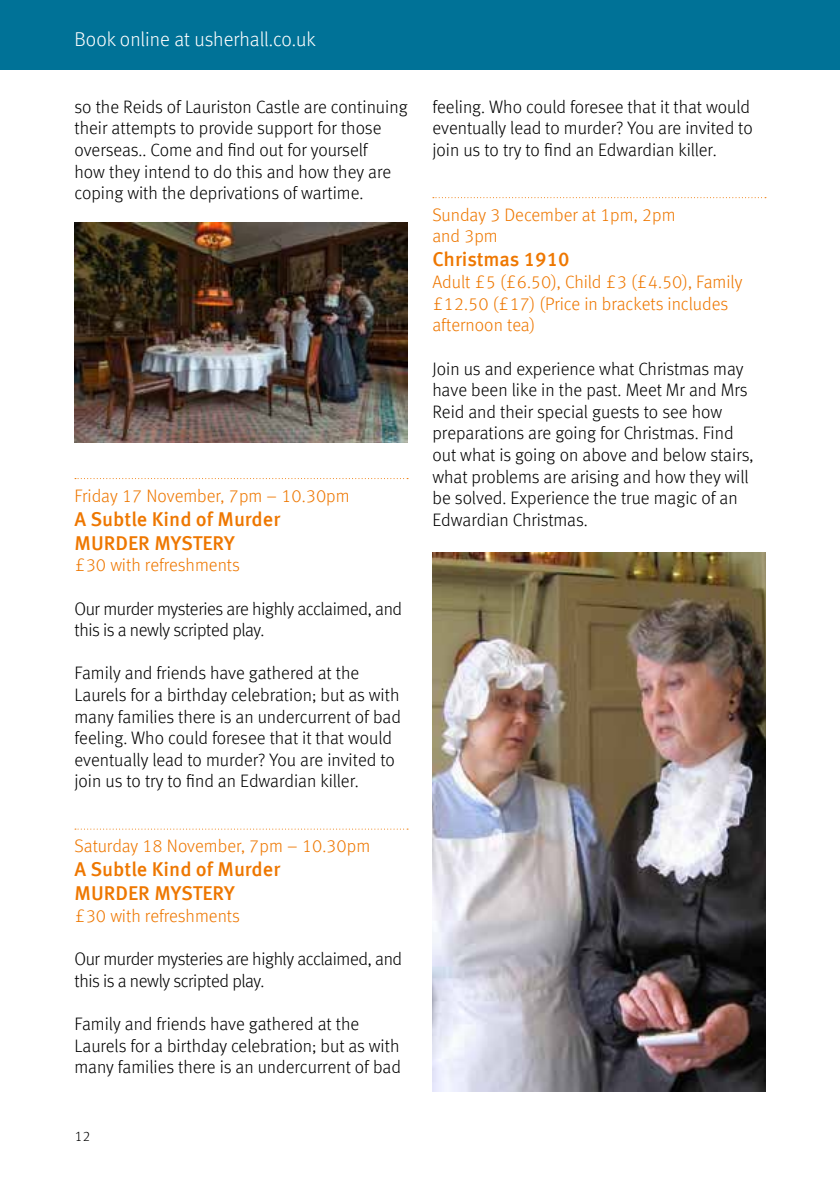
<style>
.page{position:relative;width:840px;height:1191px;background:#fff}
.page>*{position:absolute;margin:0;border:0;box-sizing:border-box;transform-origin:0 0}
.t1{font:500 20px/24px "Meta Offc Pro";color:#e70}
.t2{font:300 20px "Meta Offc Pro";color:#fff}
.t3{font:300 18px/21.6px "Meta Offc Pro";color:#000}
.t4{font:300 18px/21.6px "Meta Offc Pro";color:#e70}
.t5{font:300 18px/21.6px "Meta Offc Pro";letter-spacing:-.02em;color:#000}
.t6{font:300 14px "Meta Offc Pro";color:#000}
</style>
<div class="page">
<div style="left:0;top:0;width:839px;height:69px;background:#007297"></div>
<svg style="left:75px;top:478px;width:333px;height:1px"></svg>
<svg style="left:75px;top:828px;width:333px;height:1px"></svg>
<svg style="left:432px;top:197px;width:333px;height:1px"></svg>
<img style="left:74px;top:223px;width:333px;height:220px">
<img style="left:432px;top:553px;width:333px;height:538px">
<p class="t2" style="left:74px;top:25px;width:243px">Book online at usherhall.co.uk</p>
<p class="t3" style="left:74px;top:95px;width:334px">so the Reids of Lauriston Castle are continuing their attempts to provide support for those overseas.. Come and find out for yourself<br>how they intend to do this and how they are coping with the deprivations of wartime.</p>
<p class="t4" style="left:74px;top:484px;width:276px">Friday 17 November, 7pm – 10.30pm</p>
<p class="t1" style="left:74px;top:505px;width:207px">A Subtle Kind of Murder<br>MURDER MYSTERY</p>
<p class="t4" style="left:74px;top:553px;width:167px">£30 with refreshments</p>
<p class="t5" style="left:74px;top:596px;width:329px">Our murder mysteries are highly acclaimed, and this is a newly scripted play.</p>
<p class="t3" style="left:74px;top:661px;width:328px">Family and friends have gathered at the Laurels for a birthday celebration; but as with many families there is an undercurrent of bad feeling. Who could foresee that it that would eventually lead to murder? You are invited to join us to try to find an Edwardian killer.</p>
<p class="t4" style="left:74px;top:834px;width:297px">Saturday 18 November, 7pm – 10.30pm</p>
<p class="t1" style="left:74px;top:856px;width:207px">A Subtle Kind of Murder<br>MURDER MYSTERY</p>
<p class="t4" style="left:74px;top:904px;width:167px">£30 with refreshments</p>
<p class="t5" style="left:74px;top:947px;width:329px">Our murder mysteries are highly acclaimed, and this is a newly scripted play.</p>
<p class="t3" style="left:74px;top:1012px;width:328px">Family and friends have gathered at the<br>Laurels for a birthday celebration; but as with many families there is an undercurrent of bad</p>
<p class="t6" style="left:74px;top:1126px;width:17px">12</p>
<p class="t3" style="left:432px;top:95px;width:322px">feeling. Who could foresee that it that would eventually lead to murder? You are invited to join us to try to find an Edwardian killer.</p>
<p class="t4" style="left:432px;top:203px;width:244px">Sunday 3 December at 1pm, 2pm and 3pm</p>
<p class="t1" style="left:432px;top:246px;width:138px">Christmas 1910</p>
<p class="t4" style="left:432px;top:270px;width:311px">Adult £5 (£6.50), Child £3 (£4.50), Family £12.50 (£17) (Price in brackets includes afternoon tea)</p>
<p class="t3" style="left:432px;top:356px;width:322px">Join us and experience what Christmas may have been like in the past. Meet Mr and Mrs Reid and their special guests to see how preparations are going for Christmas. Find out what is going on above and below stairs, what problems are arising and how they will be solved. Experience the true magic of an Edwardian Christmas.</p>
</div>
